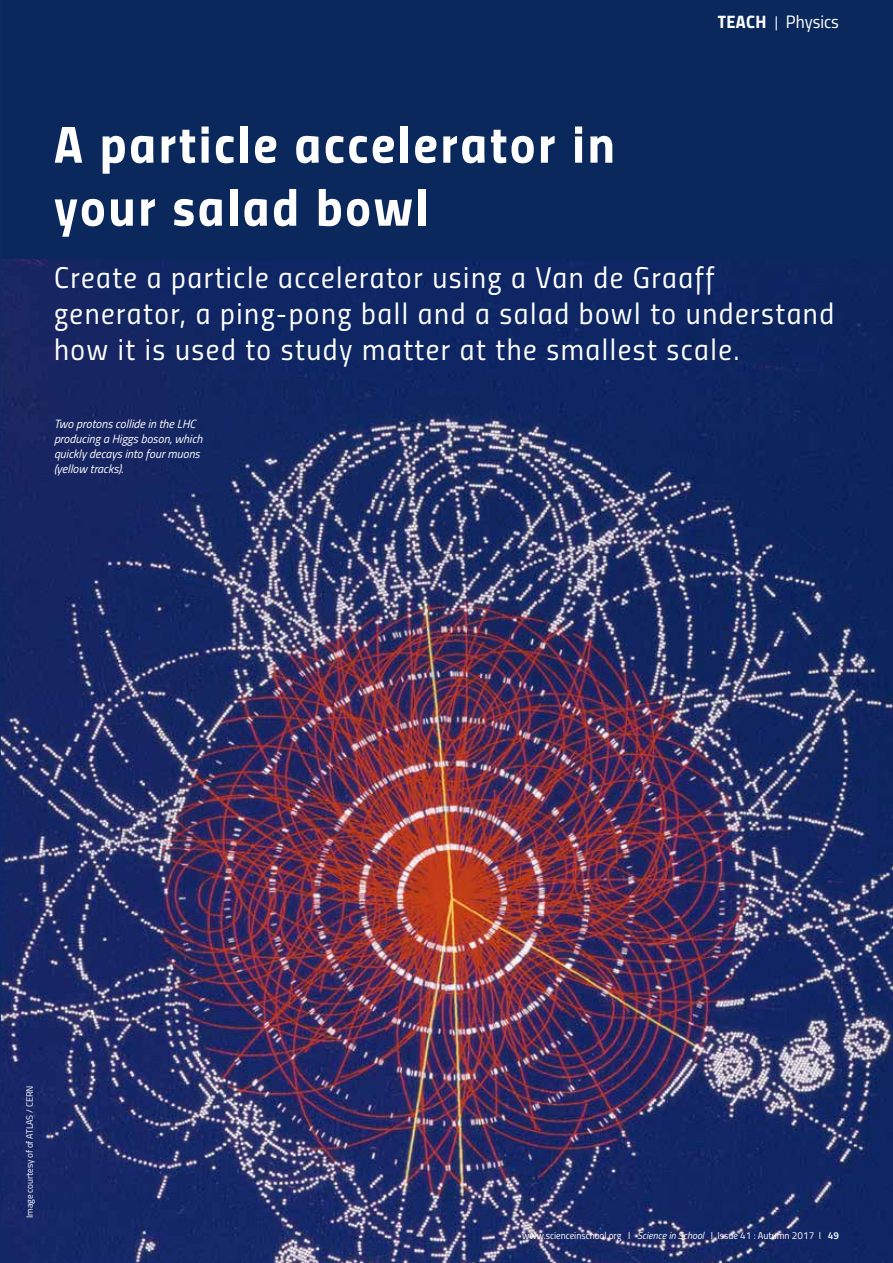
<style>
.page{position:relative;width:893px;height:1263px;background:#fff}
.page>*{position:absolute;margin:0;border:0;box-sizing:border-box;transform-origin:0 0}
.t1{font:52.5px/63px "Titillium Bold Upright";letter-spacing:.05em;color:#fff}
.t2{font:30px/36px "Titillium Regular Upright";letter-spacing:.05em;color:#fff}
.t3{font:18px "Titillium Regular Upright";color:#fff}
.t4{font:italic 12px/15px "Titillium Web";color:#fff}
.t5{font:10.05px "Titillium Regular Upright";color:#fff}
.t6{font:9.15px "Titillium Web";letter-spacing:-.01em;color:#fff}
.s1{font-family:"Titillium Bold Upright"}
.s2{font-size:15px}
.s3{font-family:"Titillium Web";font-style:italic}
.s4{font-family:"Titillium Semibold Upright"}
</style>
<div class="page">
<img style="left:0;top:0;width:893px;height:1263px">
<p class="t3" style="left:718px;top:9px;width:123px"><span class="s1">TEACH</span> <span class="s2">|</span> Physics</p>
<h1 class="t1" style="left:54px;top:110px;width:562px">A particle accelerator in your salad bowl</h1>
<p class="t2" style="left:54px;top:258px;width:782px">Create a particle accelerator using a Van de Graaff generator, a ping-pong ball and a salad bowl to understand how it is used to study matter at the smallest scale.</p>
<p class="t4" style="left:54px;top:416px;width:150px">Two protons collide in the LHC producing a Higgs boson, which quickly decays into four muons (yellow tracks).</p>
<p class="t6" style="left:22px;top:1218px;width:134px;rotate:-90deg">Image courtesy of of ATLAS / CERN</p>
<p class="t5" style="left:522px;top:1228px;width:318px">www.scienceinschool.org I <span class="s3">Science in School</span> I Issue 41 : Autumn 2017 I <span class="s4">49</span></p>
</div>
